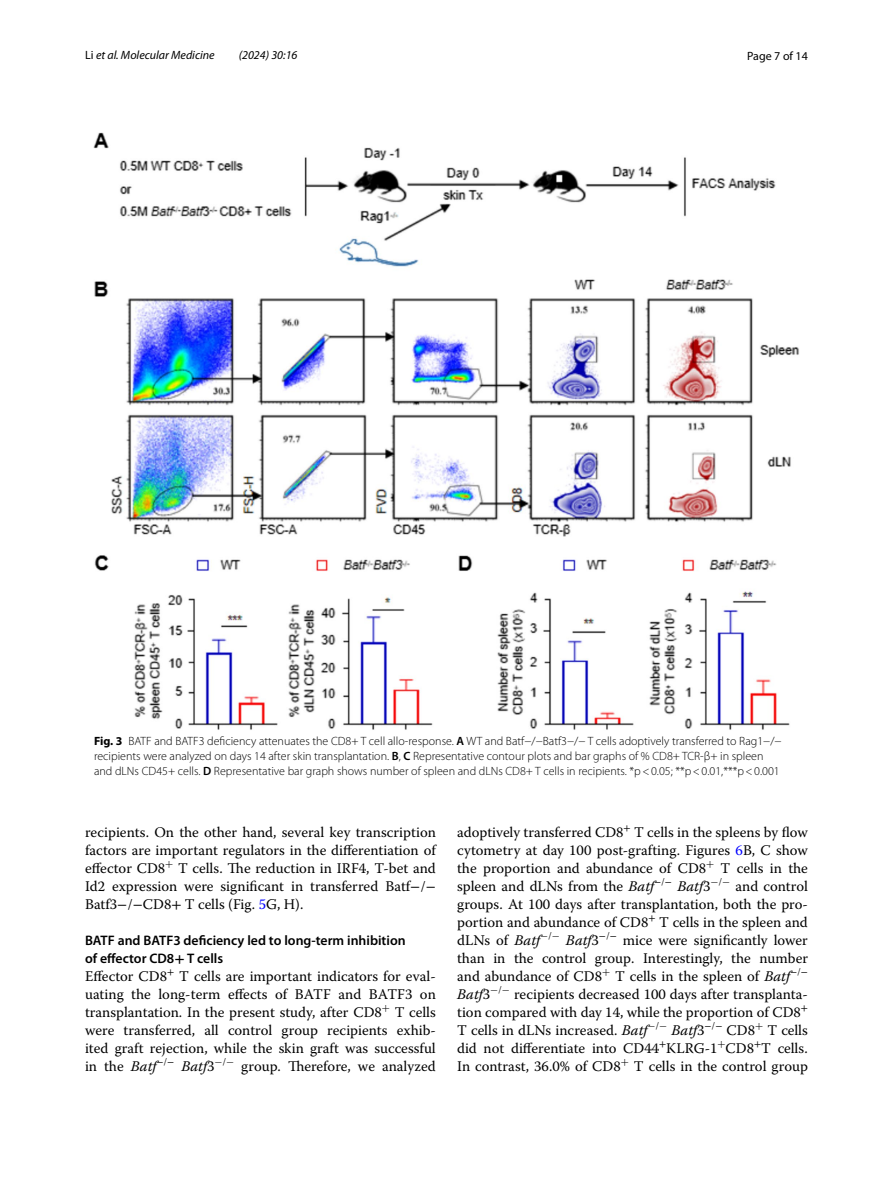
<style>
.page{position:relative;width:893px;height:1187px;background:#fff}
.page>*{position:absolute;margin:0;border:0;box-sizing:border-box;transform-origin:0 0}
.t1{font:14.7px/18px "Warnock Pro";color:#000;text-align:justify}
.t2{font:600 13.8px/18px "Myriad Pro";color:#000}
.t3{font:300 12px/15px "Myriad Pro";color:#000}
.t4{font:italic 12px "Myriad Pro";color:#000}
.t5{font:12px "Myriad Pro";color:#000}
.s1{font-style:normal}
.s2{font-weight:700}
.s3{font-weight:600}
.s4{font-family:"STIX"}
.s5{color:#00f}
.s6{font-family:"STIX";font-weight:700}
.s7{font-style:italic}
</style>
<div class="page">
<img style="left:94px;top:133px;width:705px;height:597px">
<p class="t4" style="left:85px;top:48px;width:131px"><span class="s1">Li</span> et al. Molecular Medicine</p>
<p class="t4" style="left:239px;top:48px;width:60px">(2024) 30:16</p>
<p class="t5" style="left:747px;top:48px;width:62px">Page 7 of 14</p>
<p class="t3" style="left:94px;top:734px;width:689px"><span class="s2">Fig. 3</span> BATF and BATF3 deficiency attenuates the CD8+ T cell allo-response. <span class="s3">A</span> WT and Batf−/−Batf3−/− T cells adoptively transferred to Rag1−/− recipients were analyzed on days 14 after skin transplantation. <span class="s3">B</span>, <span class="s3">C</span> Representative contour plots and bar graphs of % CD8+ TCR-β+ in spleen and dLNs CD45+ cells. <span class="s3">D</span> Representative bar graph shows number of spleen and dLNs CD8+ T cells in recipients. *p&lt;0.05; **p&lt;0.01,***p&lt;0.001</p>
<p class="t1" style="left:85px;top:822px;width:352px">recipients. On the other hand, several key transcription factors are important regulators in the differentiation of effector CD8<sup>+</sup> T cells. The reduction in IRF4, T-bet and Id2 expression were significant in transferred Batf<span class="s4">−</span>/<span class="s4">− </span>Batf3<span class="s4">−</span>/<span class="s4">−</span>CD8<span class="s4">+</span> T cells (Fig. <span class="s5">5</span>G, H).</p>
<p class="t2" style="left:85px;top:930px;width:322px">BATF and BATF3 deficiency led to long‑term inhibition of effector CD8<span class="s6">+</span> T cells</p>
<p class="t1" style="left:85px;top:966px;width:352px">Effector CD8<sup>+</sup> T cells are important indicators for eval&shy;uating the long-term effects of BATF and BATF3 on transplantation. In the present study, after CD8<sup>+</sup> T cells were transferred, all control group recipients exhib&shy;ited graft rejection, while the skin graft was successful in the <span class="s7">Batf</span><sup>−</sup><sup>/</sup><sup>−</sup> <span class="s7">Batf</span>3<sup>−</sup><sup>/</sup><sup>−</sup> group. Therefore, we analyzed</p>
<p class="t1" style="left:457px;top:822px;width:352px">adoptively transferred CD8<sup>+</sup> T cells in the spleens by flow cytometry at day 100 post-grafting. Figures <span class="s5">6</span>B, C show the proportion and abundance of CD8<sup>+</sup> T cells in the spleen and dLNs from the <span class="s7">Batf</span><sup>−</sup><sup>/</sup><sup>−</sup> <span class="s7">Batf</span>3<sup>−</sup><sup>/</sup><sup>−</sup> and control groups. At 100 days after transplantation, both the pro&shy;portion and abundance of CD8<sup>+</sup> T cells in the spleen and dLNs of <span class="s7">Batf</span><sup>−</sup><sup>/</sup><sup>−</sup> <span class="s7">Batf</span>3<sup>−</sup><sup>/</sup><sup>−</sup> mice were significantly lower than in the control group. Interestingly, the number and abundance of CD8<sup>+</sup> T cells in the spleen of <span class="s7">Batf</span><sup>−</sup><sup>/</sup><sup>− </sup><span class="s7">Batf</span>3<sup>−</sup><sup>/</sup><sup>−</sup> recipients decreased 100 days after transplanta&shy;tion compared with day 14, while the proportion of CD8<sup>+ </sup>T cells in dLNs increased. <span class="s7">Batf</span><sup>−</sup><sup>/</sup><sup>−</sup> <span class="s7">Batf</span>3<sup>−</sup><sup>/</sup><sup>−</sup> CD8<sup>+</sup> T cells did not differentiate into CD44<sup>+</sup>KLRG-1<sup>+</sup>CD8<sup>+</sup>T cells.<br>In contrast, 36.0% of CD8<sup>+</sup> T cells in the control group</p>
</div>
